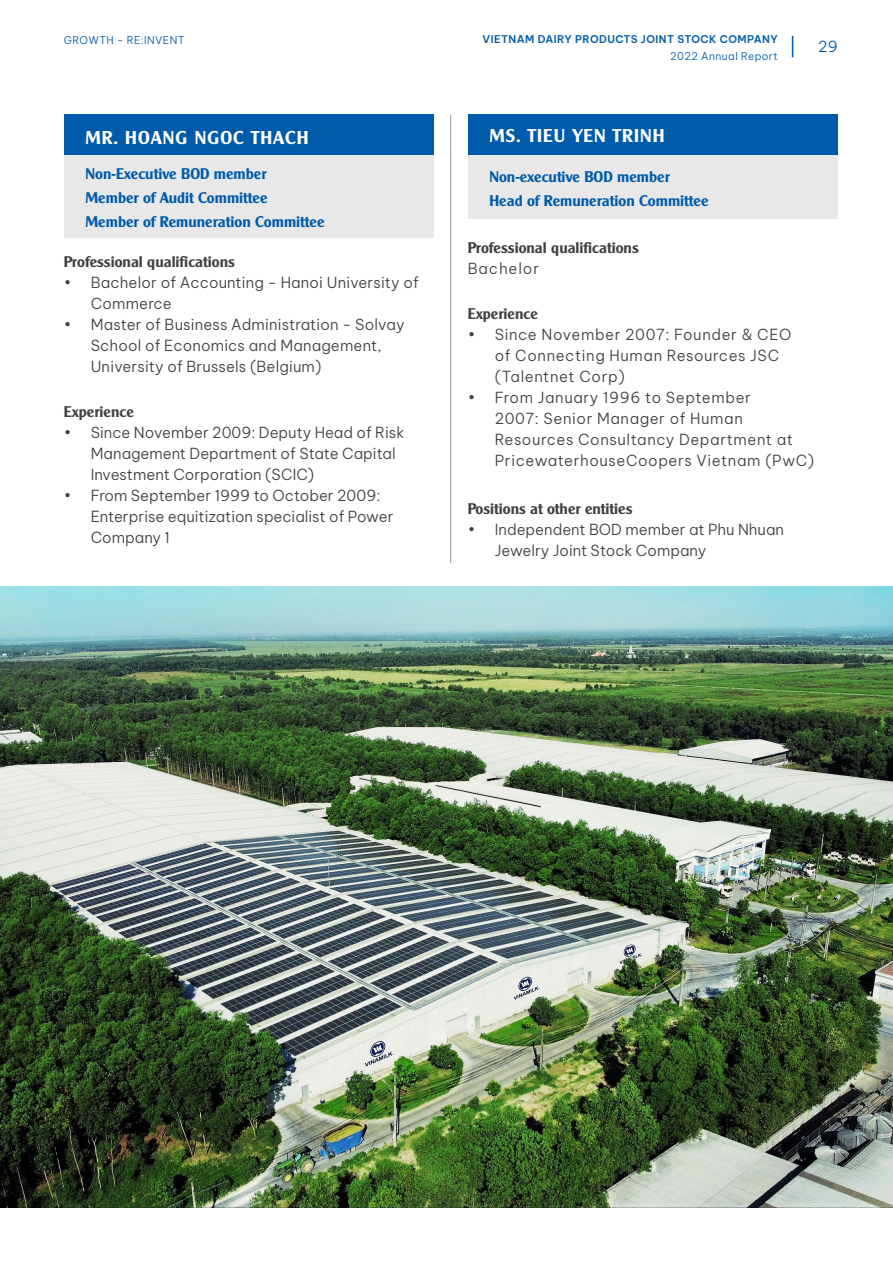
<style>
.page{position:relative;width:893px;height:1263px;background:#fff}
.page>*{position:absolute;margin:0;border:0;box-sizing:border-box;transform-origin:0 0}
.t1{font:18px "UTM Alexander";letter-spacing:.06em;color:#fff}
.t2{font:300 15px/21px "Be Vietnam Pro";letter-spacing:.01em;color:#414042}
.t3{font:300 15px/21px "Be Vietnam Pro";letter-spacing:.04em;color:#414042}
.t4{font:15px/24px "UTM Alexander";color:#005baa}
.t5{font:15px "UTM Alexander";color:#414042}
.t6{font:300 15px "Be Vietnam Pro";letter-spacing:.06em;color:#414042}
.t7{font:300 15px "Be Vietnam Pro";color:#005baa}
.t8{font:600 10.5px "Be Vietnam Pro";letter-spacing:.04em;color:#005baa}
.t9{font:300 10.5px "Be Vietnam Pro";letter-spacing:.04em;color:#005baa}
</style>
<div class="page">
<hr style="left:450px;top:115px;width:1px;height:448px;background:#939598">
<div style="left:468px;top:115px;width:370px;height:41px;background:#005baa"></div>
<div style="left:64px;top:115px;width:370px;height:41px;background:#005baa"></div>
<div style="left:468px;top:156px;width:370px;height:63px;background:#e8e8e8"></div>
<div style="left:64px;top:156px;width:370px;height:82px;background:#e8e8e8"></div>
<img style="left:0;top:587px;width:893px;height:621px">
<svg style="left:792px;top:36px;width:1px;height:21px"></svg>
<p class="t9" style="left:64px;top:31px;width:122px">GROWTH - RE:INVENT</p>
<p class="t8" style="left:483px;top:31px;width:297px">VIETNAM DAIRY PRODUCTS JOINT STOCK COMPANY</p>
<p class="t9" style="left:670px;top:47px;width:109px">2022 Annual Report</p>
<p class="t1" style="left:85px;top:123px;width:225px">MR. HOANG NGOC THACH</p>
<p class="t1" style="left:489px;top:122px;width:177px">MS. TIEU YEN TRINH</p>
<p class="t4" style="left:489px;top:162px;width:221px">Non-executive BOD member<br>Head of Remuneration Committee</p>
<p class="t4" style="left:85px;top:159px;width:241px">Non-Executive BOD member<br>Member of Audit Committee<br>Member of Remuneration Committee</p>
<p class="t7" style="left:818px;top:35px;width:21px">29</p>
<p class="t5" style="left:64px;top:250px;width:173px">Professional qualifications</p>
<p class="t2" style="left:91px;top:270px;width:329px;text-indent:-27px">• Bachelor of Accounting - Hanoi University of<br>Commerce</p>
<p class="t2" style="left:91px;top:312px;width:315px;text-indent:-27px">• Master of Business Administration - Solvay<br>School of Economics and Management,<br>University of Brussels (Belgium)</p>
<p class="t5" style="left:64px;top:400px;width:72px">Experience</p>
<p class="t2" style="left:91px;top:420px;width:315px;text-indent:-27px">• Since November 2009: Deputy Head of Risk<br>Management Department of State Capital<br>Investment Corporation (SCIC)</p>
<p class="t2" style="left:91px;top:483px;width:304px;text-indent:-27px">• From September 1999 to October 2009:<br>Enterprise equitization specialist of Power<br>Company 1</p>
<p class="t5" style="left:468px;top:236px;width:173px">Professional qualifications</p>
<p class="t6" style="left:468px;top:256px;width:73px">Bachelor</p>
<p class="t5" style="left:468px;top:302px;width:72px">Experience</p>
<p class="t3" style="left:495px;top:323px;width:298px;text-indent:-27px">• Since November 2007: Founder &amp; CEO of Connecting Human Resources JSC (Talentnet Corp)</p>
<p class="t3" style="left:495px;top:386px;width:321px;text-indent:-27px">• From January 1996 to September<br>2007: Senior Manager of Human Resources Consultancy Department at PricewaterhouseCoopers Vietnam (PwC)</p>
<p class="t5" style="left:468px;top:497px;width:166px">Positions at other entities</p>
<p class="t2" style="left:495px;top:518px;width:291px;text-indent:-27px">• Independent BOD member at Phu Nhuan<br>Jewelry Joint Stock Company</p>
</div>
